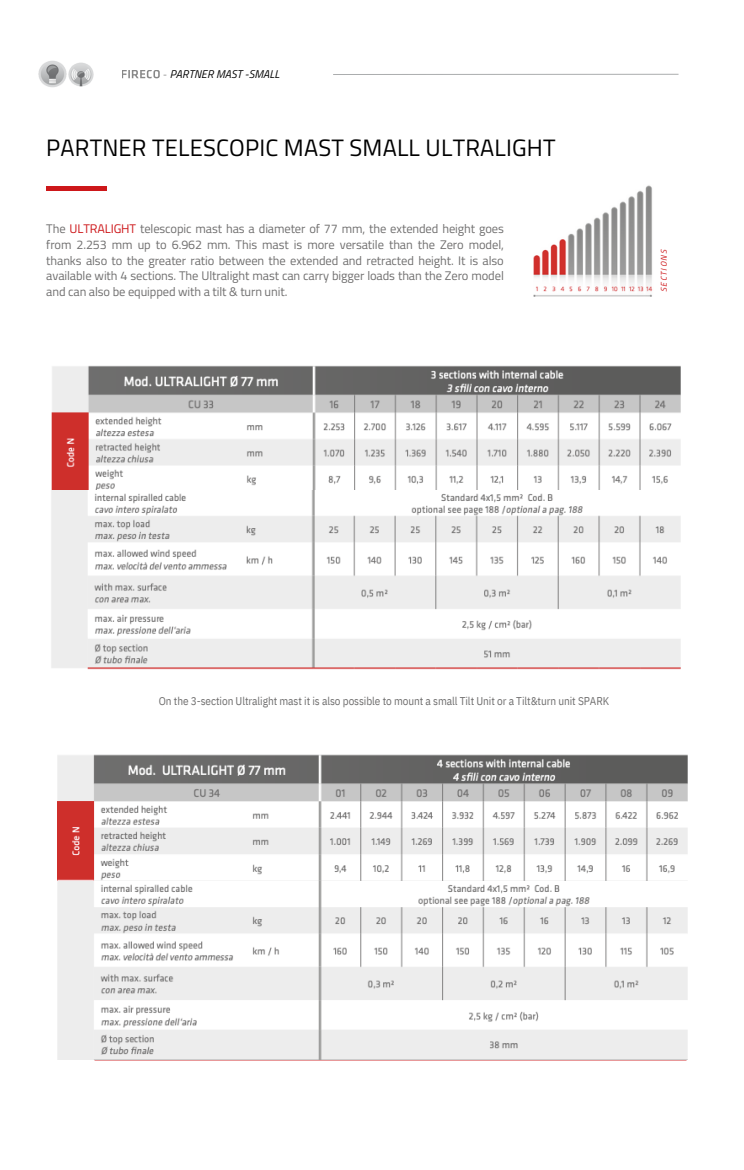
<style>
.page{position:relative;width:744px;height:1170px;background:#fff}
.page>*{position:absolute;margin:0;border:0;box-sizing:border-box;transform-origin:0 0}
.t1{font:23.75px "Titillium Web";letter-spacing:.01em;color:#000}
.t2{font:12.5px/15.9px "Titillium Web";letter-spacing:-.01em;color:#706f6f;text-align:justify}
.t3{font:11.25px "IBM Plex Sans Cond";letter-spacing:-.01em;color:#706f6f}
.t4{font:italic 11.25px "Titillium Web";letter-spacing:.01em;color:#000}
.t5{font:italic 8.25px "Titillium Web";color:#cd171a}
.s1{color:#cd171a}
</style>
<div class="page">
<div style="left:46px;top:186px;width:61px;height:5px;background:#cd171a"></div>
<img style="left:533px;top:185px;width:120px;height:111px">
<hr style="left:94px;top:1058px;width:592px;height:2px;background:#cd171a">
<img style="left:51px;top:365px;width:629px;height:304px">
<img style="left:57px;top:754px;width:630px;height:305px">
<svg style="left:122px;top:70px;width:44px;height:8px"></svg>
<img style="left:69px;top:62px;width:24px;height:24px">
<hr style="left:333px;top:74px;width:345px;height:1px;background:#abadae">
<img style="left:39px;top:61px;width:27px;height:27px">
<p class="t4" style="left:170px;top:65px;width:111px">PARTNER MAST -SMALL</p>
<p class="t1" style="left:46px;top:129px;width:510px">PARTNER TELESCOPIC MAST SMALL ULTRALIGHT</p>
<p class="t2" style="left:46px;top:220px;width:459px">The <span class="s1">ULTRALIGHT</span> telescopic mast has a diameter of 77 mm, the extended height goes from 2.253 mm up to 6.962 mm. This mast is more versatile than the Zero model, thanks also to the greater ratio between the extended and retracted height. It is also available with 4 sections. The Ultralight mast can carry bigger loads than the Zero model and can also be equipped with a tilt &amp; turn unit.</p>
<p class="t5" style="left:657px;top:292px;width:44px;rotate:-90deg">SECTIONS</p>
<p class="t3" style="left:159px;top:692px;width:452px">On the 3-section Ultralight mast it is also possible to mount a small Tilt Unit or a Tilt&amp;turn unit SPARK</p>
</div>
